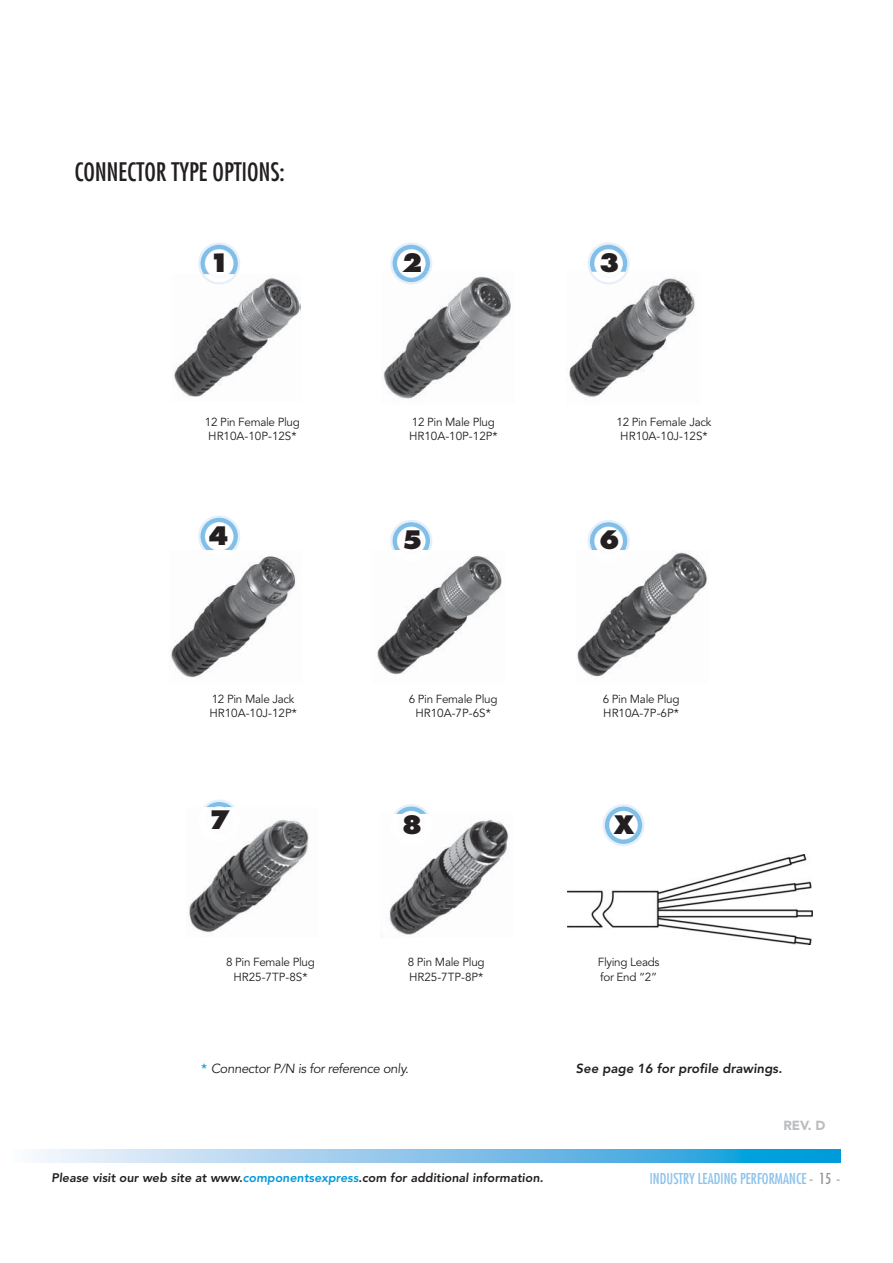
<style>
.page{position:relative;width:893px;height:1263px;background:#fff}
.page>*{position:absolute;margin:0;border:0;box-sizing:border-box;transform-origin:0 0}
.t1{font:condensed 24.75px "Futura";color:#231f20}
.t2{font:800 24.75px "Futura";color:#231f20}
.t3{font:condensed 14.55px "Futura";color:#8dc3ea}
.t4{font:italic 13.2px "Avenir";letter-spacing:-.025em;color:#231f20}
.t5{font:italic 800 13.2px "Avenir";color:#231f20}
.t6{font:900 13.2px "Avenir";color:#bbbdc0}
.t7{font:italic 800 12.45px "Avenir";color:#231f20}
.t8{font:11.7px/14.5px "Avenir";letter-spacing:-.025em;color:#231f20}
.t9{font:11.7px "Avenir LT Std";color:#231f20}
.s1{font-weight:500;font-style:normal;color:#009ad9}
.s2{color:#009ad9}
.s3{color:#939598}
</style>
<div class="page">
<img style="left:174px;top:278px;width:126px;height:119px">
<img style="left:382px;top:276px;width:129px;height:124px">
<img style="left:569px;top:278px;width:126px;height:119px">
<img style="left:171px;top:556px;width:125px;height:122px">
<img style="left:377px;top:555px;width:125px;height:120px">
<img style="left:577px;top:551px;width:130px;height:126px">
<img style="left:189px;top:819px;width:120px;height:114px">
<img style="left:389px;top:819px;width:120px;height:116px">
<img style="left:201px;top:274px;width:36px;height:11px">
<svg style="left:198px;top:242px;width:42px;height:32px"></svg>
<img style="left:204px;top:274px;width:30px;height:8px">
<img style="left:392px;top:550px;width:38px;height:12px">
<svg style="left:390px;top:520px;width:42px;height:30px"></svg>
<img style="left:395px;top:550px;width:32px;height:10px">
<img style="left:203px;top:556px;width:32px;height:2px">
<svg style="left:198px;top:515px;width:42px;height:35px"></svg>
<img style="left:589px;top:272px;width:39px;height:13px">
<svg style="left:587px;top:242px;width:43px;height:30px"></svg>
<img style="left:592px;top:272px;width:33px;height:10px">
<img style="left:392px;top:272px;width:39px;height:13px">
<svg style="left:390px;top:242px;width:42px;height:30px"></svg>
<img style="left:394px;top:272px;width:34px;height:10px">
<img style="left:590px;top:551px;width:37px;height:11px">
<svg style="left:587px;top:520px;width:43px;height:30px"></svg>
<img style="left:592px;top:550px;width:33px;height:10px">
<img style="left:198px;top:819px;width:42px;height:23px">
<svg style="left:203px;top:800px;width:32px;height:7px"></svg>
<img style="left:200px;top:807px;width:38px;height:32px">
<img style="left:390px;top:819px;width:42px;height:27px">
<svg style="left:394px;top:804px;width:35px;height:10px"></svg>
<img style="left:392px;top:819px;width:38px;height:25px">
<svg style="left:602px;top:804px;width:43px;height:42px"></svg>
<svg style="left:35px;top:1149px;width:805px;height:13px;background:#80c4e9"></svg>
<img style="left:567px;top:855px;width:245px;height:89px">
<h1 class="t1" style="left:74px;top:161px;width:212px">CONNECTOR TYPE OPTIONS:</h1>
<h1 class="t2" style="left:210px;top:252px;width:22px">1</h1>
<p class="t8" style="left:205px;top:415px;width:96px">12 Pin Female Plug</p>
<p class="t9" style="left:208px;top:429px;width:90px">HR10A-10P-12S*</p>
<h1 class="t2" style="left:402px;top:252px;width:22px">2</h1>
<h1 class="t2" style="left:599px;top:252px;width:22px">3</h1>
<p class="t8" style="left:412px;top:415px;width:85px">12 Pin Male Plug</p>
<p class="t9" style="left:409px;top:429px;width:90px">HR10A-10P-12P*</p>
<p class="t8" style="left:616px;top:415px;width:96px">12 Pin Female Jack</p>
<p class="t9" style="left:620px;top:429px;width:89px">HR10A-10J-12S*</p>
<h1 class="t2" style="left:208px;top:525px;width:22px">4</h1>
<h1 class="t2" style="left:402px;top:529px;width:22px">5</h1>
<h1 class="t2" style="left:599px;top:529px;width:22px">6</h1>
<p class="t8" style="left:212px;top:693px;width:84px">12 Pin Male Jack</p>
<p class="t9" style="left:209px;top:706px;width:89px">HR10A-10J-12P*</p>
<p class="t8" style="left:409px;top:693px;width:90px">6 Pin Female Plug</p>
<p class="t9" style="left:415px;top:706px;width:77px">HR10A-7P-6S*</p>
<p class="t8" style="left:603px;top:693px;width:78px">6 Pin Male Plug</p>
<p class="t9" style="left:603px;top:706px;width:77px">HR10A-7P-6P*</p>
<h1 class="t2" style="left:210px;top:809px;width:22px">7</h1>
<h1 class="t2" style="left:402px;top:814px;width:22px">8</h1>
<h1 class="t2" style="left:614px;top:814px;width:22px">X</h1>
<p class="t8" style="left:226px;top:956px;width:90px">8 Pin Female Plug</p>
<p class="t9" style="left:233px;top:970px;width:76px">HR25-7TP-8S*</p>
<p class="t8" style="left:408px;top:956px;width:78px">8 Pin Male Plug</p>
<p class="t9" style="left:409px;top:970px;width:76px">HR25-7TP-8P*</p>
<p class="t8" style="left:598px;top:956px;width:63px">Flying Leads for End “2”</p>
<p class="t4" style="left:201px;top:1063px;width:209px"><span class="s1">*</span> Connector P/N is for reference only.</p>
<p class="t5" style="left:576px;top:1063px;width:208px">See page 16 for profile drawings.</p>
<p class="t6" style="left:783px;top:1120px;width:44px">REV. D</p>
<p class="t7" style="left:51px;top:1172px;width:493px">Please visit our web site at www.<span class="s2">componentsexpress</span>.com for additional information.</p>
<p class="t3" style="left:650px;top:1172px;width:192px">INDUSTRY LEADING PERFORMANCE <span class="s3">- 15 -</span></p>
</div>
